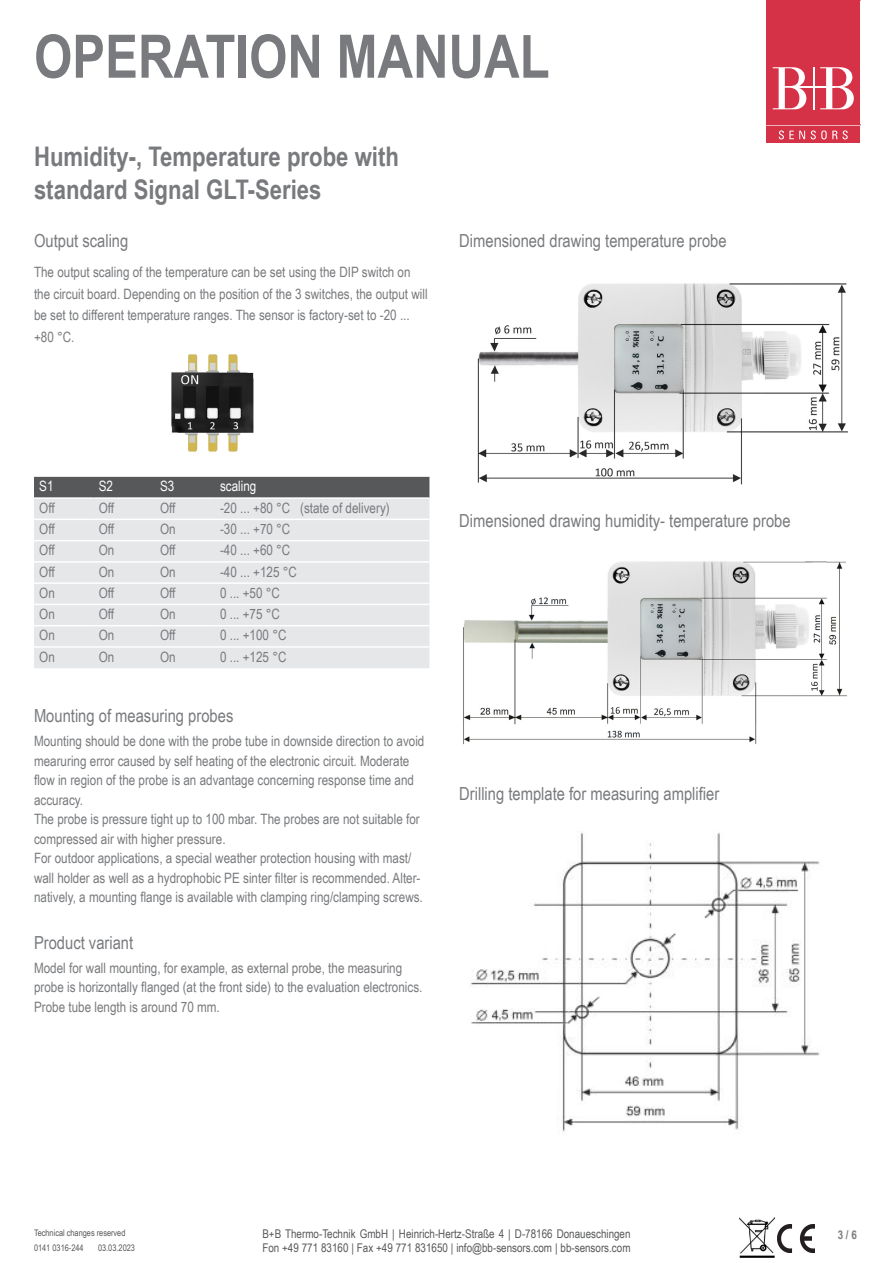
<style>
.page{position:relative;width:893px;height:1263px;background:#fff}
.page>*{position:absolute;margin:0;border:0;box-sizing:border-box;transform-origin:0 0}
.t1{font:700 60px "Arial Narrow";color:#787a7d}
.t2{font:700 27px/32.4px "Arial Narrow";color:#787a7d}
.t3{font:18px "Arial Narrow";color:#787a7d}
.t4{font:14.25px/19.5px "Arial Narrow";color:#787a7d}
.t5{font:14.25px "Arial Narrow";color:#fff}
.t6{font:12px/14.4px "Arial Narrow";color:#57585a}
.t7{font:700 12px "Arial Narrow";color:#787a7d}
.t8{font:9px/15px "Arial Narrow";color:#57585a}
</style>
<div class="page">
<div style="left:34px;top:477px;width:395px;height:20px;background:#57585a"></div>
<div style="left:34px;top:499px;width:395px;height:169px;background:#e6e7e9"></div>
<hr style="left:34px;top:519px;width:60px;height:1px;background:#fff">
<hr style="left:94px;top:519px;width:61px;height:1px;background:#fff">
<hr style="left:155px;top:519px;width:60px;height:1px;background:#fff">
<hr style="left:215px;top:519px;width:214px;height:1px;background:#fff">
<hr style="left:34px;top:540px;width:60px;height:1px;background:#fff">
<hr style="left:94px;top:540px;width:61px;height:1px;background:#fff">
<hr style="left:155px;top:540px;width:60px;height:1px;background:#fff">
<hr style="left:215px;top:540px;width:214px;height:1px;background:#fff">
<hr style="left:34px;top:561px;width:60px;height:2px;background:#fff">
<hr style="left:94px;top:561px;width:61px;height:2px;background:#fff">
<hr style="left:155px;top:561px;width:60px;height:2px;background:#fff">
<hr style="left:215px;top:561px;width:214px;height:2px;background:#fff">
<hr style="left:34px;top:582px;width:60px;height:2px;background:#fff">
<hr style="left:94px;top:582px;width:61px;height:2px;background:#fff">
<hr style="left:155px;top:582px;width:60px;height:2px;background:#fff">
<hr style="left:215px;top:582px;width:214px;height:2px;background:#fff">
<hr style="left:34px;top:604px;width:60px;height:1px;background:#fff">
<hr style="left:94px;top:604px;width:61px;height:1px;background:#fff">
<hr style="left:155px;top:604px;width:60px;height:1px;background:#fff">
<hr style="left:215px;top:604px;width:214px;height:1px;background:#fff">
<hr style="left:34px;top:625px;width:60px;height:1px;background:#fff">
<hr style="left:94px;top:625px;width:61px;height:1px;background:#fff">
<hr style="left:155px;top:625px;width:60px;height:1px;background:#fff">
<hr style="left:215px;top:625px;width:214px;height:1px;background:#fff">
<hr style="left:34px;top:646px;width:60px;height:2px;background:#fff">
<hr style="left:94px;top:646px;width:61px;height:2px;background:#fff">
<hr style="left:155px;top:646px;width:60px;height:2px;background:#fff">
<hr style="left:215px;top:646px;width:214px;height:2px;background:#fff">
<img style="left:471px;top:832px;width:349px;height:300px">
<img style="left:477px;top:283px;width:371px;height:202px">
<img style="left:463px;top:561px;width:384px;height:184px">
<img style="left:171px;top:354px;width:83px;height:98px">
<div style="left:766px;top:126px;width:94px;height:17px;background:#d63247"></div>
<svg style="left:766px;top:0;width:94px;height:139px"></svg>
<img style="left:777px;top:1224px;width:38px;height:29px">
<img style="left:740px;top:1217px;width:35px;height:41px">
<h1 class="t1" style="left:34px;top:11px;width:517px">OPERATION MANUAL</h1>
<h2 class="t2" style="left:34px;top:139px;width:366px">Humidity-, Temperature probe with standard Signal GLT-Series</h2>
<p class="t3" style="left:34px;top:227px;width:96px">Output scaling</p>
<p class="t4" style="left:34px;top:261px;width:395px;line-height:21.6px">The output scaling of the temperature can be set using the DIP switch on the circuit board. Depending on the position of the 3 switches, the output will be set to different temperature ranges. The sensor is factory-set to -20 ... +80 °C.</p>
<p class="t3" style="left:459px;top:227px;width:269px">Dimensioned drawing temperature probe</p>
<p class="t5" style="left:39px;top:476px;width:16px">S1</p>
<p class="t5" style="left:99px;top:476px;width:16px">S2</p>
<p class="t5" style="left:160px;top:476px;width:16px">S3</p>
<p class="t5" style="left:220px;top:476px;width:38px">scaling</p>
<p class="t4" style="left:39px;top:497px;width:17px">Off</p>
<p class="t4" style="left:99px;top:497px;width:17px">Off</p>
<p class="t4" style="left:160px;top:497px;width:17px">Off</p>
<p class="t4" style="left:220px;top:497px;width:171px">-20 ... +80 °C (state of delivery)</p>
<p class="t4" style="left:39px;top:519px;width:17px">Off</p>
<p class="t4" style="left:99px;top:519px;width:17px">Off</p>
<p class="t4" style="left:160px;top:519px;width:17px">On</p>
<p class="t4" style="left:220px;top:519px;width:72px">-30 ... +70 °C</p>
<p class="t4" style="left:39px;top:540px;width:17px">Off</p>
<p class="t4" style="left:99px;top:540px;width:17px">On</p>
<p class="t4" style="left:160px;top:540px;width:17px">Off</p>
<p class="t4" style="left:220px;top:540px;width:72px">-40 ... +60 °C</p>
<p class="t4" style="left:39px;top:561px;width:17px">Off</p>
<p class="t4" style="left:99px;top:561px;width:17px">On</p>
<p class="t4" style="left:160px;top:561px;width:17px">On</p>
<p class="t4" style="left:220px;top:561px;width:78px">-40 ... +125 °C</p>
<p class="t4" style="left:39px;top:582px;width:17px">On</p>
<p class="t4" style="left:99px;top:582px;width:17px">Off</p>
<p class="t4" style="left:160px;top:582px;width:17px">Off</p>
<p class="t4" style="left:220px;top:582px;width:61px">0 ... +50 °C</p>
<p class="t4" style="left:39px;top:604px;width:17px">On</p>
<p class="t4" style="left:99px;top:604px;width:17px">Off</p>
<p class="t4" style="left:160px;top:604px;width:17px">On</p>
<p class="t4" style="left:220px;top:604px;width:61px">0 ... +75 °C</p>
<p class="t4" style="left:39px;top:625px;width:17px">On</p>
<p class="t4" style="left:99px;top:625px;width:17px">On</p>
<p class="t4" style="left:160px;top:625px;width:17px">Off</p>
<p class="t4" style="left:220px;top:625px;width:68px">0 ... +100 °C</p>
<p class="t4" style="left:39px;top:646px;width:17px">On</p>
<p class="t4" style="left:99px;top:646px;width:17px">On</p>
<p class="t4" style="left:160px;top:646px;width:17px">On</p>
<p class="t4" style="left:220px;top:646px;width:68px">0 ... +125 °C</p>
<p class="t3" style="left:34px;top:703px;width:201px">Mounting of measuring probes</p>
<p class="t4" style="left:34px;top:731px;width:392px">Mounting should be done with the probe tube in downside direction to avoid mearuring error caused by self heating of the electronic circuit. Moderate flow in region of the probe is an advantage concerning response time and accuracy.<br>The probe is pressure tight up to 100 mbar. The probes are not suitable for compressed air with higher pressure.<br>For outdoor applications, a special weather protection housing with mast/ wall holder as well as a hydrophobic PE sinter filter is recommended. Alter&shy;natively, a mounting flange is available with clamping ring/clamping screws.</p>
<p class="t3" style="left:34px;top:929px;width:101px">Product variant</p>
<p class="t4" style="left:34px;top:957px;width:390px">Model for wall mounting, for example, as external probe, the measuring probe is horizontally flanged (at the front side) to the evaluation electronics.<br>Probe tube length is around 70 mm.</p>
<p class="t3" style="left:459px;top:507px;width:333px">Dimensioned drawing humidity- temperature probe</p>
<p class="t3" style="left:459px;top:780px;width:262px">Drilling template for measuring amplifier</p>
<p class="t8" style="left:34px;top:1224px;width:93px">Technical changes reserved<br>0141 0316-244</p>
<p class="t8" style="left:98px;top:1239px;width:38px">03.03.2023</p>
<p class="t6" style="left:262px;top:1226px;width:370px">B+B Thermo-Technik GmbH | Heinrich-Hertz-Straße 4 | D-78166 Donaueschingen<br>Fon +49 771 83160 | Fax +49 771 831650 | info@bb-sensors.com | bb-sensors.com</p>
<p class="t7" style="left:838px;top:1226px;width:21px">3 / 6</p>
</div>
